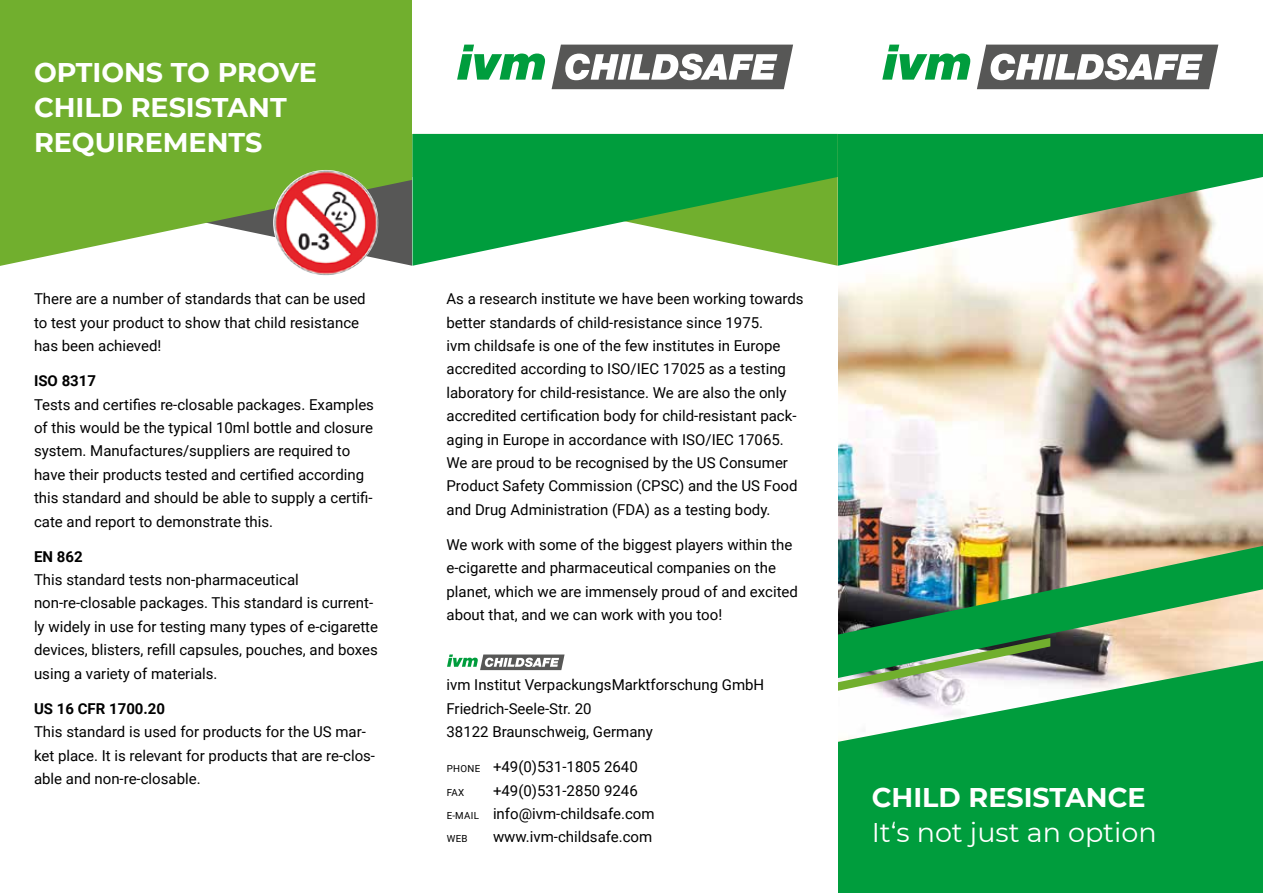
<style>
.page{position:relative;width:1263px;height:893px;background:#fff}
.page>*{position:absolute;margin:0;border:0;box-sizing:border-box;transform-origin:0 0}
.t1{font:700 27px/35.1px "Montserrat";color:#fff}
.t2{font:27px "Montserrat";color:#fff}
.t3{font:15px/23.4px "Roboto";color:#000}
.t4{font:700 15px "Roboto";color:#000}
.t5{font:9.75px "Roboto";letter-spacing:.035em;color:#000}
.s1{font-size:9.75px}
</style>
<div class="page">
<div style="left:833px;top:465px;width:430px;height:428px;background:#009d3d"></div>
<img style="left:838px;top:266px;width:425px;height:476px">
<svg style="left:838px;top:134px;width:425px;height:132px;fill:#009d3d"></svg>
<svg style="left:882px;top:45px;width:88px;height:35px"></svg>
<svg style="left:977px;top:45px;width:241px;height:44px"></svg>
<svg style="left:838px;top:679px;width:212px;height:13px;background:#d8dbd1"></svg>
<img style="left:838px;top:546px;width:425px;height:133px">
<svg style="left:0;top:0;width:412px;height:266px;background:#7ab13e"></svg>
<img style="left:273px;top:170px;width:105px;height:105px;border-radius:53px">
<div style="left:412px;top:0;width:426px;height:893px;background:#fff"></div>
<svg style="left:447px;top:654px;width:118px;height:16px"></svg>
<svg style="left:457px;top:45px;width:88px;height:35px"></svg>
<svg style="left:552px;top:45px;width:241px;height:44px"></svg>
<svg style="left:412px;top:134px;width:426px;height:132px;fill:#009d3d"></svg>
<h1 class="t1" style="left:34px;top:53px;width:284px">OPTIONS TO PROVE<br>CHILD RESISTANT<br>REQUIREMENTS</h1>
<p class="t3" style="left:34px;top:287px;width:333px">There are a number of standards that can be used to test your product to show that child resistance has been achieved!</p>
<p class="t4" style="left:34px;top:370px;width:64px">ISO 8317</p>
<p class="t3" style="left:34px;top:392px;width:342px">Tests and certifies re-closable packages. Examples of this would be the typical 10ml bottle and closure system. Manufactures/suppliers are required to have their products tested and certified according this standard and should be able to supply a certifi&shy;cate and report to demonstrate this.</p>
<p class="t4" style="left:34px;top:546px;width:50px">EN 862</p>
<p class="t3" style="left:34px;top:567px;width:346px">This standard tests non-pharmaceutical non-re-closable packages. This standard is current&shy;ly widely in use for testing many types of e-cigarette devices, blisters, refill capsules, pouches, and boxes using a variety of materials.</p>
<p class="t4" style="left:34px;top:698px;width:133px">US 16 CFR 1700.20</p>
<p class="t3" style="left:34px;top:720px;width:343px">This standard is used for products for the US mar&shy;ket place. It is relevant for products that are re-clos&shy;able and non-re-closable.</p>
<p class="t3" style="left:446px;top:287px;width:359px">As a research institute we have been working towards better standards of child-resistance since 1975.<br>ivm childsafe is one of the few institutes in Europe accredited according to ISO/IEC 17025 as a testing laboratory for child-resistance. We are also the only accredited certification body for child-resistant pack&shy;aging in Europe in accordance with ISO/IEC 17065.<br>We are proud to be recognised by the US Consumer Product Safety Commission (CPSC) and the US Food and Drug Administration (FDA) as a testing body.</p>
<p class="t3" style="left:446px;top:532px;width:353px">We work with some of the biggest players within the e-cigarette and pharmaceutical companies on the planet, which we are immensely proud of and excited about that, and we can work with you too!</p>
<p class="t3" style="left:446px;top:673px;width:319px">ivm Institut VerpackungsMarktforschung GmbH<br>Friedrich-Seele-Str. 20<br>38122 Braunschweig, Germany</p>
<p class="t3" style="left:447px;top:755px;width:193px"><span class="s1">PHONE</span> +49(0)531-1805 2640</p>
<p class="t5" style="left:447px;top:785px;width:19px">FAX</p>
<p class="t3" style="left:447px;top:778px;width:209px;text-indent:46px">+49(0)531-2850 9246<br><span class="s1">E-MAIL</span> info@ivm-childsafe.com</p>
<p class="t5" style="left:447px;top:832px;width:22px">WEB</p>
<p class="t3" style="left:493px;top:825px;width:161px">www.ivm-childsafe.com</p>
<h1 class="t1" style="left:872px;top:779px;width:275px">CHILD RESISTANCE</h1>
<h1 class="t2" style="left:872px;top:814px;width:286px">It‘s not just an option</h1>
</div>
